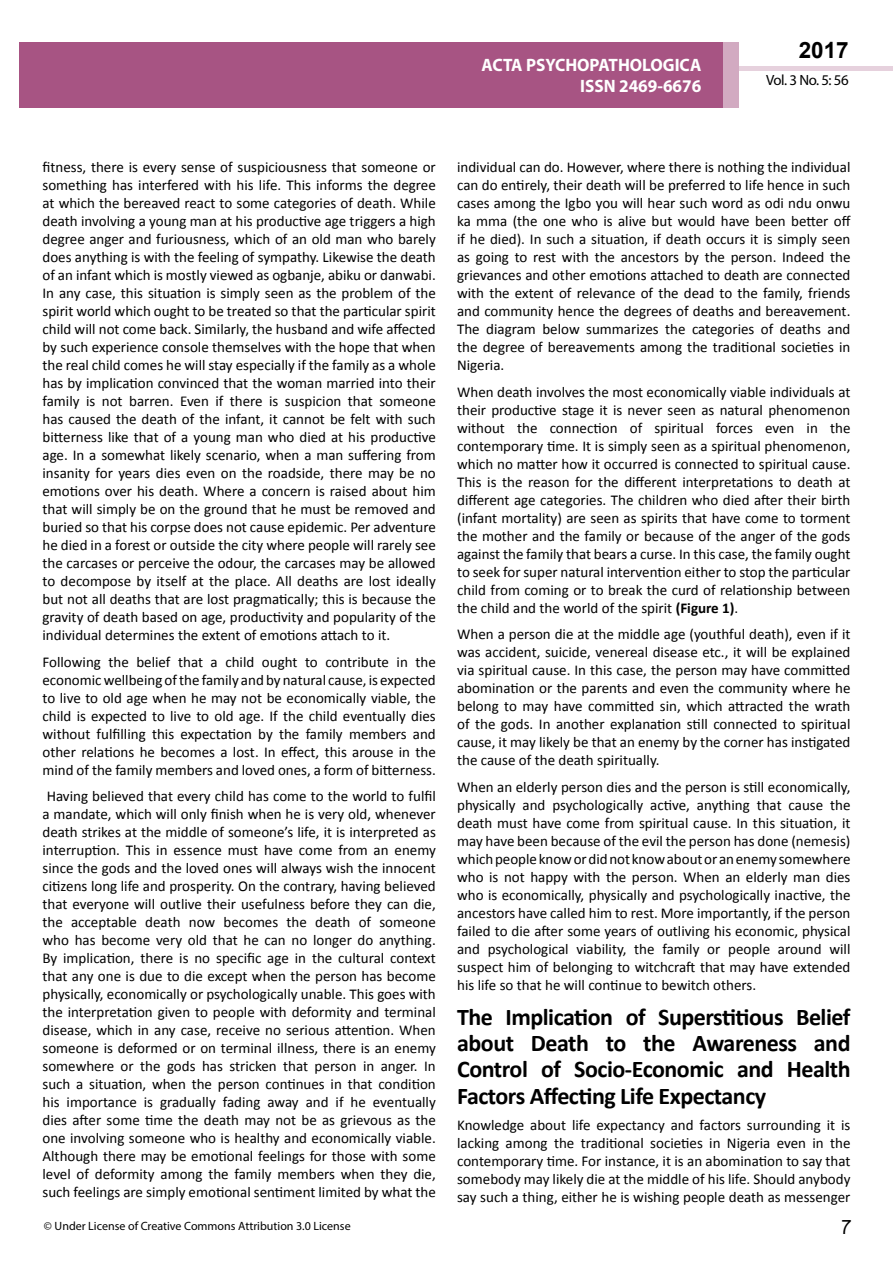
<style>
.page{position:relative;width:893px;height:1263px;background:#fff}
.page>*{position:absolute;margin:0;border:0;box-sizing:border-box;transform-origin:0 0}
.t1{font:25.5px "Tunga";color:#000}
.t2{font:700 24px/26.4px "Calibri";letter-spacing:-.02em;color:#000;text-align:justify}
.t3{font:700 22.5px "Arial";color:#000}
.t4{font:700 18px/21.6px "Myriad Pro";color:#fff;text-align:right;scale:.96 1}
.t5{font:15px/18px "Calibri";color:#000;text-align:justify}
.t6{font:14.85px "Myriad Pro";letter-spacing:-.03em;color:#000}
.t7{font:12px "Myriad Pro";color:#000}
.s1{font-weight:700}
</style>
<div class="page">
<div style="left:722px;top:66px;width:171px;height:5px;background:#e6d1dd"></div>
<div style="left:19px;top:42px;width:706px;height:66px;background:#a75483"></div>
<div style="left:724px;top:42px;width:15px;height:66px;background:#d2aac1"></div>
<p class="t4" style="left:482px;top:53px;width:230px">ACTA PSYCHOPATHOLOGICA<br>ISSN 2469-6676</p>
<h3 class="t3" style="left:799px;top:35px;width:52px">2017</h3>
<p class="t6" style="left:766px;top:71px;width:84px">Vol. 3 No. 5: 56</p>
<p class="t5" style="left:43px;top:158px;width:395px">fitness, there is every sense of suspiciousness that someone or something has interfered with his life. This informs the degree at which the bereaved react to some categories of death. While death involving a young man at his productive age triggers a high degree anger and furiousness, which of an old man who barely does anything is with the feeling of sympathy. Likewise the death of an infant which is mostly viewed as ogbanje, abiku or danwabi.<br>In any case, this situation is simply seen as the problem of the spirit world which ought to be treated so that the particular spirit child will not come back. Similarly, the husband and wife affected by such experience console themselves with the hope that when the real child comes he will stay especially if the family as a whole has by implication convinced that the woman married into their family is not barren. Even if there is suspicion that someone has caused the death of the infant, it cannot be felt with such bitterness like that of a young man who died at his productive age. In a somewhat likely scenario, when a man suffering from insanity for years dies even on the roadside, there may be no emotions over his death. Where a concern is raised about him that will simply be on the ground that he must be removed and buried so that his corpse does not cause epidemic. Per adventure he died in a forest or outside the city where people will rarely see the carcases or perceive the odour, the carcases may be allowed to decompose by itself at the place. All deaths are lost ideally but not all deaths that are lost pragmatically; this is because the gravity of death based on age, productivity and popularity of the individual determines the extent of emotions attach to it.</p>
<p class="t5" style="left:43px;top:653px;width:395px">Following the belief that a child ought to contribute in the economic wellbeing of the family and by natural cause, is expected to live to old age when he may not be economically viable, the child is expected to live to old age. If the child eventually dies without fulfilling this expectation by the family members and other relations he becomes a lost. In effect, this arouse in the mind of the family members and loved ones, a form of bitterness.</p>
<p class="t5" style="left:43px;top:787px;width:395px">Having believed that every child has come to the world to fulfil a mandate, which will only finish when he is very old, whenever death strikes at the middle of someone’s life, it is interpreted as interruption. This in essence must have come from an enemy since the gods and the loved ones will always wish the innocent citizens long life and prosperity. On the contrary, having believed that everyone will outlive their usefulness before they can die, the acceptable death now becomes the death of someone who has become very old that he can no longer do anything.<br>By implication, there is no specific age in the cultural context that any one is due to die except when the person has become physically, economically or psychologically unable. This goes with the interpretation given to people with deformity and terminal disease, which in any case, receive no serious attention. When someone is deformed or on terminal illness, there is an enemy somewhere or the gods has stricken that person in anger. In such a situation, when the person continues in that condition his importance is gradually fading away and if he eventually dies after some time the death may not be as grievous as the one involving someone who is healthy and economically viable.<br>Although there may be emotional feelings for those with some level of deformity among the family members when they die, such feelings are simply emotional sentiment limited by what the</p>
<p class="t5" style="left:457px;top:158px;width:395px">individual can do. However, where there is nothing the individual can do entirely, their death will be preferred to life hence in such cases among the Igbo you will hear such word as odi ndu onwu ka mma (the one who is alive but would have been better off if he died). In such a situation, if death occurs it is simply seen as going to rest with the ancestors by the person. Indeed the grievances and other emotions attached to death are connected with the extent of relevance of the dead to the family, friends and community hence the degrees of deaths and bereavement.<br>The diagram below summarizes the categories of deaths and the degree of bereavements among the traditional societies in Nigeria.</p>
<p class="t5" style="left:457px;top:383px;width:395px">When death involves the most economically viable individuals at their productive stage it is never seen as natural phenomenon without the connection of spiritual forces even in the contemporary time. It is simply seen as a spiritual phenomenon, which no matter how it occurred is connected to spiritual cause.<br>This is the reason for the different interpretations to death at different age categories. The children who died after their birth (infant mortality) are seen as spirits that have come to torment the mother and the family or because of the anger of the gods against the family that bears a curse. In this case, the family ought to seek for super natural intervention either to stop the particular child from coming or to break the curd of relationship between the child and the world of the spirit <span class="s1">(Figure 1)</span>.</p>
<p class="t5" style="left:457px;top:625px;width:395px">When a person die at the middle age (youthful death), even if it was accident, suicide, venereal disease etc., it will be explained via spiritual cause. In this case, the person may have committed abomination or the parents and even the community where he belong to may have committed sin, which attracted the wrath of the gods. In another explanation still connected to spiritual cause, it may likely be that an enemy by the corner has instigated the cause of the death spiritually.</p>
<p class="t5" style="left:457px;top:778px;width:395px">When an elderly person dies and the person is still economically, physically and psychologically active, anything that cause the death must have come from spiritual cause. In this situation, it may have been because of the evil the person has done (nemesis) which people know or did not know about or an enemy somewhere who is not happy with the person. When an elderly man dies who is economically, physically and psychologically inactive, the ancestors have called him to rest. More importantly, if the person failed to die after some years of outliving his economic, physical and psychological viability, the family or people around will suspect him of belonging to witchcraft that may have extended his life so that he will continue to bewitch others.</p>
<h2 class="t2" style="left:457px;top:1003px;width:395px">The Implication of Superstitious Belief about Death to the Awareness and Control of Socio-Economic and Health Factors Affecting Life Expectancy</h2>
<p class="t5" style="left:457px;top:1116px;width:395px">Knowledge about life expectancy and factors surrounding it is lacking among the traditional societies in Nigeria even in the contemporary time. For instance, it is an abomination to say that somebody may likely die at the middle of his life. Should anybody say such a thing, either he is wishing people death as messenger</p>
<p class="t7" style="left:44px;top:1218px;width:308px">© Under License of Creative Commons Attribution 3.0 License</p>
<h1 class="t1" style="left:841px;top:1210px;width:11px">7</h1>
</div>
